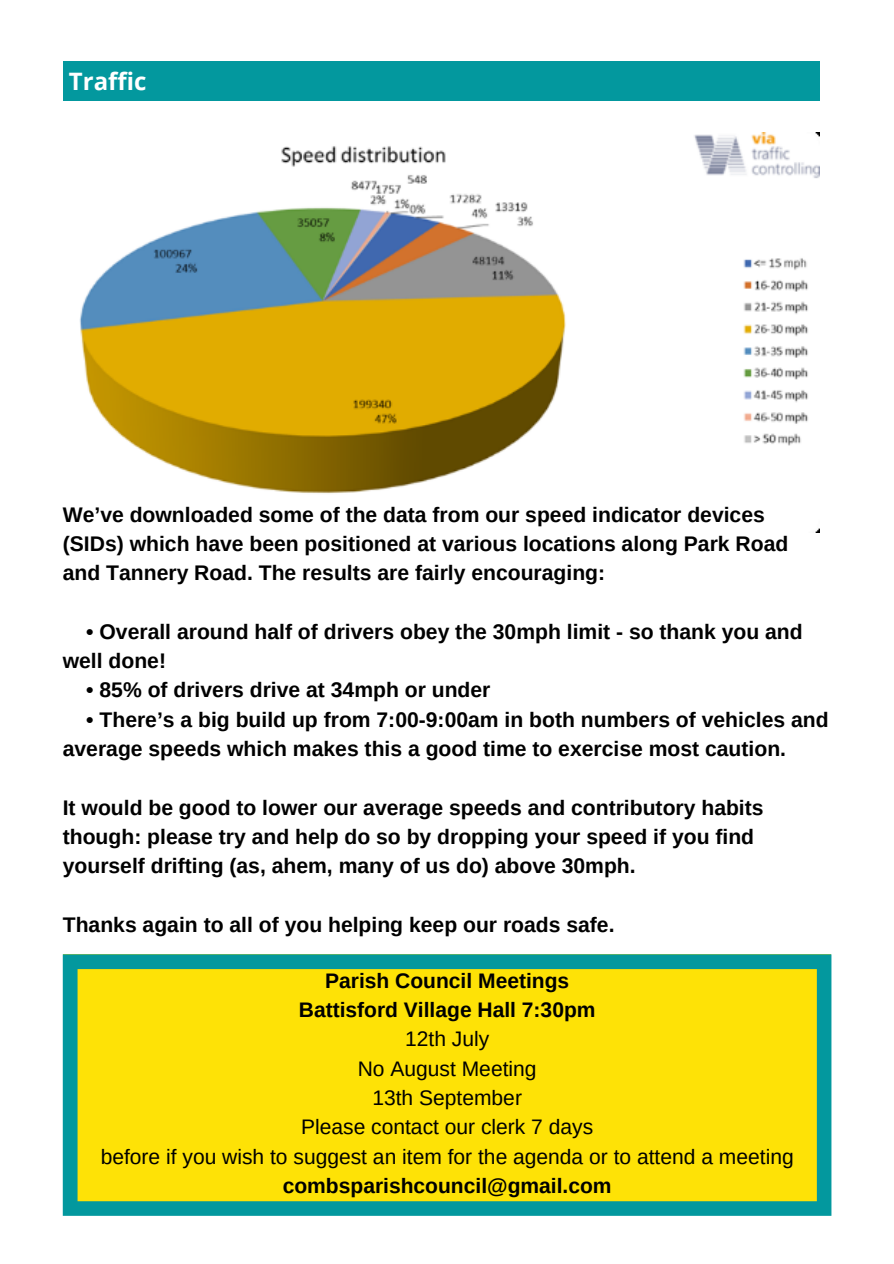
<style>
.page{position:relative;width:894px;height:1264px;background:#fff}
.page>*{position:absolute;margin:0;border:0;box-sizing:border-box;transform-origin:0 0}
.t1{font:700 24px "Open Sans";color:#fff}
.t2{font:700 21.15px/29.2px "Arimo";color:#000}
.t3{font:21px "Arimo";color:#000}
.t4{font:700 21px "Arimo";color:#000}
</style>
<div class="page">
<div style="left:63px;top:61px;width:756px;height:40px;background:#03989e"></div>
<img style="left:79px;top:132px;width:740px;height:400px">
<svg style="left:63px;top:954px;width:768px;height:261px;background:#dad71b"></svg>
<p class="t1" style="left:69px;top:65px;width:79px">Traffic</p>
<p class="t2" style="left:63px;top:499px;width:726px">We’ve downloaded some of the data from our speed indicator devices (SIDs) which have been positioned at various locations along Park Road and Tannery Road. The results are fairly encouraging:</p>
<p class="t2" style="left:63px;top:617px;width:741px;text-indent:23px">• Overall around half of drivers obey the 30mph limit - so thank you and well done!</p>
<p class="t2" style="left:86px;top:675px;width:405px">• 85% of drivers drive at 34mph or under</p>
<p class="t2" style="left:63px;top:704px;width:767px;text-indent:23px">• There’s a big build up from 7:00-9:00am in both numbers of vehicles and average speeds which makes this a good time to exercise most caution.</p>
<p class="t2" style="left:63px;top:792px;width:702px">It would be good to lower our average speeds and contributory habits though: please try and help do so by dropping your speed if you find yourself drifting (as, ahem, many of us do) above 30mph.</p>
<p class="t2" style="left:63px;top:909px;width:553px">Thanks again to all of you helping keep our roads safe.</p>
<p class="t4" style="left:325px;top:968px;width:245px">Parish Council Meetings</p>
<p class="t4" style="left:299px;top:998px;width:298px">Battisford Village Hall 7:30pm</p>
<p class="t3" style="left:405px;top:1027px;width:86px">12th July</p>
<p class="t3" style="left:358px;top:1056px;width:180px">No August Meeting</p>
<p class="t3" style="left:372px;top:1085px;width:151px">13th September</p>
<p class="t3" style="left:301px;top:1115px;width:293px">Please contact our clerk 7 days</p>
<p class="t3" style="left:101px;top:1144px;width:694px">before if you wish to suggest an item for the agenda or to attend a meeting</p>
<p class="t4" style="left:283px;top:1173px;width:330px">combsparishcouncil@gmail.com</p>
</div>
